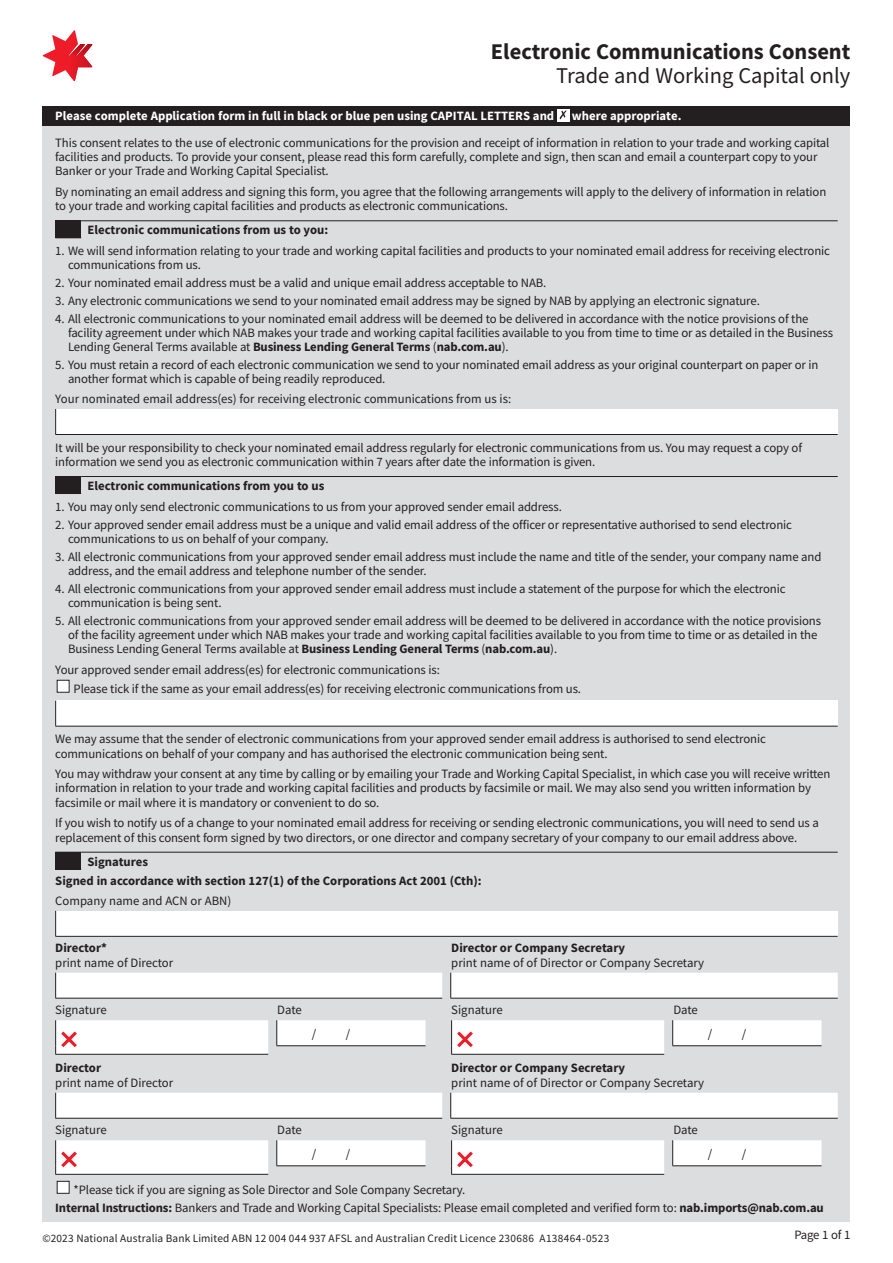
<style>
.page{position:relative;width:893px;height:1263px;background:#fff}
.page>*{position:absolute;margin:0;border:0;box-sizing:border-box;transform-origin:0 0}
.t1{font:700 22.5px "Source Sans Pro";color:#231f20}
.t2{font:22.5px "Source Sans Pro";color:#231f20}
.t3{font:12.75px/14.2px "Source Sans Pro";letter-spacing:-.01em;color:#231f20}
.t4{font:700 12.75px/19.6px "Source Sans Pro";color:#231f20}
.t5{font:700 12.75px "Source Sans Pro";color:#fff}
.t6{font:11.25px "Source Sans Pro";letter-spacing:.015em;color:#231f20}
.s1{font-weight:700}
</style>
<div class="page">
<svg style="left:43px;top:30px;width:49px;height:51px"></svg>
<div style="left:43px;top:124px;width:807px;height:1097px;background:#dcdddf"></div>
<svg style="left:55px;top:220px;width:26px;height:18px"></svg>
<hr style="left:81px;top:220px;width:757px;height:1px;background:#231f20">
<div style="left:56px;top:409px;width:782px;height:25px;background:#fff"></div>
<svg style="left:55px;top:409px;width:1px;height:25px"></svg>
<hr style="left:55px;top:434px;width:783px;height:1px;background:#231f20">
<svg style="left:55px;top:476px;width:26px;height:18px"></svg>
<hr style="left:81px;top:476px;width:757px;height:1px;background:#231f20">
<div style="left:57px;top:680px;width:12px;height:12px;background:#fff"></div>
<div style="left:57px;top:680px;width:13px;height:13px;border:1px solid #231f20"></div>
<div style="left:56px;top:701px;width:782px;height:25px;background:#fff"></div>
<svg style="left:55px;top:701px;width:1px;height:25px"></svg>
<hr style="left:55px;top:726px;width:783px;height:1px;background:#231f20">
<svg style="left:55px;top:852px;width:26px;height:18px"></svg>
<hr style="left:81px;top:852px;width:757px;height:1px;background:#231f20">
<div style="left:56px;top:911px;width:782px;height:25px;background:#fff"></div>
<svg style="left:55px;top:911px;width:1px;height:25px"></svg>
<hr style="left:55px;top:936px;width:783px;height:1px;background:#231f20">
<hr style="left:55px;top:998px;width:387px;height:1px;background:#231f20">
<div style="left:55px;top:973px;width:783px;height:25px;background:#fff"></div>
<hr style="left:450px;top:998px;width:388px;height:1px;background:#231f20">
<hr style="left:55px;top:1054px;width:213px;height:1px;background:#231f20">
<hr style="left:451px;top:1054px;width:213px;height:1px;background:#231f20">
<hr style="left:55px;top:1118px;width:387px;height:1px;background:#231f20">
<div style="left:55px;top:1093px;width:783px;height:25px;background:#fff"></div>
<hr style="left:450px;top:1118px;width:388px;height:1px;background:#231f20">
<hr style="left:55px;top:1174px;width:213px;height:1px;background:#231f20">
<hr style="left:451px;top:1174px;width:213px;height:1px;background:#231f20">
<div style="left:57px;top:1181px;width:12px;height:12px;background:#fff"></div>
<div style="left:57px;top:1181px;width:13px;height:13px;border:1px solid #231f20"></div>
<div style="left:43px;top:106px;width:807px;height:19px;background:#231f20"></div>
<div style="left:557px;top:109px;width:12px;height:12px;background:#fff"></div>
<svg style="left:560px;top:110px;width:6px;height:9px"></svg>
<svg style="left:55px;top:1020px;width:766px;height:34px"></svg>
<svg style="left:55px;top:1140px;width:766px;height:34px"></svg>
<h1 class="t1" style="left:491px;top:37px;width:361px">Electronic Communications Consent</h1>
<h1 class="t2" style="left:556px;top:62px;width:296px">Trade and Working Capital only</h1>
<p class="t5" style="left:55px;top:107px;width:500px">Please complete Application form in full in black or blue pen using CAPITAL LETTERS and</p>
<p class="t5" style="left:572px;top:107px;width:111px">where appropriate.</p>
<p class="t3" style="left:55px;top:135px;width:776px">This consent relates to the use of electronic communications for the provision and receipt of information in relation to your trade and working capital facilities and products. To provide your consent, please read this form carefully, complete and sign, then scan and email a counterpart copy to your<br>Banker or your Trade and Working Capital Specialist.</p>
<p class="t3" style="left:55px;top:184px;width:772px">By nominating an email address and signing this form, you agree that the following arrangements will apply to the delivery of information in relation to your trade and working capital facilities and products as electronic communications.</p>
<p class="t4" style="left:88px;top:220px;width:242px">Electronic communications from us to you:</p>
<p class="t3" style="left:68px;top:243px;width:764px;text-indent:-13px">1. We will send information relating to your trade and working capital facilities and products to your nominated email address for receiving electronic communications from us.</p>
<p class="t3" style="left:55px;top:276px;width:493px">2. Your nominated email address must be a valid and unique email address acceptable to NAB.</p>
<p class="t3" style="left:55px;top:293px;width:706px">3. Any electronic communications we send to your nominated email address may be signed by NAB by applying an electronic signature.</p>
<p class="t3" style="left:68px;top:311px;width:766px;text-indent:-13px">4. All electronic communications to your nominated email address will be deemed to be delivered in accordance with the notice provisions of the facility agreement under which NAB makes your trade and working capital facilities available to you from time to time or as detailed in the Business<br>Lending General Terms available at <span class="s1">Business Lending General Terms</span> (<span class="s1">nab.com.au</span>).</p>
<p class="t3" style="left:68px;top:358px;width:752px;text-indent:-13px">5. You must retain a record of each electronic communication we send to your nominated email address as your original counterpart on paper or in another format which is capable of being readily reproduced.</p>
<p class="t3" style="left:55px;top:392px;width:457px">Your nominated email address(es) for receiving electronic communications from us is:</p>
<p class="t3" style="left:55px;top:440px;width:748px">It will be your responsibility to check your nominated email address regularly for electronic communications from us. You may request a copy of information we send you as electronic communication within 7 years after date the information is given.</p>
<p class="t4" style="left:88px;top:476px;width:238px">Electronic communications from you to us</p>
<p class="t3" style="left:55px;top:499px;width:508px">1. You may only send electronic communications to us from your approved sender email address.</p>
<p class="t3" style="left:68px;top:517px;width:725px;text-indent:-13px">2. Your approved sender email address must be a unique and valid email address of the officer or representative authorised to send electronic communications to us on behalf of your company.</p>
<p class="t3" style="left:68px;top:549px;width:755px;text-indent:-13px">3. All electronic communications from your approved sender email address must include the name and title of the sender, your company name and address, and the email address and telephone number of the sender.</p>
<p class="t3" style="left:68px;top:581px;width:719px;text-indent:-13px">4. All electronic communications from your approved sender email address must include a statement of the purpose for which the electronic communication is being sent.</p>
<p class="t3" style="left:68px;top:613px;width:755px;text-indent:-13px">5. All electronic communications from your approved sender email address will be deemed to be delivered in accordance with the notice provisions of the facility agreement under which NAB makes your trade and working capital facilities available to you from time to time or as detailed in the<br>Business Lending General Terms available at <span class="s1">Business Lending General Terms</span> (<span class="s1">nab.com.au</span>).</p>
<p class="t3" style="left:74px;top:660px;width:509px;line-height:18.6px;text-indent:-18px">Your approved sender email address(es) for electronic communications is:<br>Please tick if the same as your email address(es) for receiving electronic communications from us.</p>
<p class="t3" style="left:55px;top:732px;width:712px">We may assume that the sender of electronic communications from your approved sender email address is authorised to send electronic communications on behalf of your company and has authorised the electronic communication being sent.</p>
<p class="t3" style="left:55px;top:767px;width:777px">You may withdraw your consent at any time by calling or by emailing your Trade and Working Capital Specialist, in which case you will receive written information in relation to your trade and working capital facilities and products by facsimile or mail. We may also send you written information by facsimile or mail where it is mandatory or convenient to do so.</p>
<p class="t3" style="left:55px;top:816px;width:765px">If you wish to notify us of a change to your nominated email address for receiving or sending electronic communications, you will need to send us a replacement of this consent form signed by two directors, or one director and company secretary of your company to our email address above.</p>
<p class="t4" style="left:55px;top:851px;width:428px;text-indent:32px">Signatures<br>Signed in accordance with section 127(1) of the Corporations Act 2001 (Cth):</p>
<p class="t3" style="left:55px;top:893px;width:178px">Company name and ACN or ABN)</p>
<p class="t4" style="left:55px;top:938px;width:53px">Director*</p>
<p class="t4" style="left:451px;top:938px;width:175px">Director or Company Secretary</p>
<p class="t3" style="left:55px;top:955px;width:120px">print name of Director</p>
<p class="t3" style="left:451px;top:955px;width:254px">print name of of Director or Company Secretary</p>
<p class="t3" style="left:55px;top:1003px;width:53px">Signature</p>
<p class="t3" style="left:277px;top:1003px;width:26px">Date</p>
<p class="t3" style="left:451px;top:1003px;width:53px">Signature</p>
<p class="t3" style="left:673px;top:1003px;width:26px">Date</p>
<p class="t3" style="left:312px;top:1026px;width:6px">/</p>
<p class="t3" style="left:346px;top:1026px;width:6px">/</p>
<p class="t3" style="left:708px;top:1026px;width:6px">/</p>
<p class="t3" style="left:742px;top:1026px;width:6px">/</p>
<p class="t4" style="left:55px;top:1058px;width:47px">Director</p>
<p class="t4" style="left:451px;top:1058px;width:175px">Director or Company Secretary</p>
<p class="t3" style="left:55px;top:1075px;width:120px">print name of Director</p>
<p class="t3" style="left:451px;top:1075px;width:254px">print name of of Director or Company Secretary</p>
<p class="t3" style="left:55px;top:1123px;width:53px">Signature</p>
<p class="t3" style="left:277px;top:1123px;width:26px">Date</p>
<p class="t3" style="left:451px;top:1123px;width:53px">Signature</p>
<p class="t3" style="left:673px;top:1123px;width:26px">Date</p>
<p class="t3" style="left:312px;top:1146px;width:6px">/</p>
<p class="t3" style="left:346px;top:1146px;width:6px">/</p>
<p class="t3" style="left:708px;top:1146px;width:6px">/</p>
<p class="t3" style="left:742px;top:1146px;width:6px">/</p>
<p class="t3" style="left:55px;top:1180px;width:770px;line-height:18.3px;text-indent:18px">*Please tick if you are signing as Sole Director and Sole Company Secretary.<br><span class="s1">Internal Instructions:</span> Bankers and Trade and Working Capital Specialists: Please email completed and verified form to: <span class="s1">nab.imports@nab.com.au</span></p>
<p class="t6" style="left:43px;top:1231px;width:568px">©2023 National Australia Bank Limited ABN 12 004 044 937 AFSL and Australian Credit Licence 230686 A138464-0523</p>
<p class="t3" style="left:794px;top:1227px;width:58px">Page 1 of 1</p>
</div>
